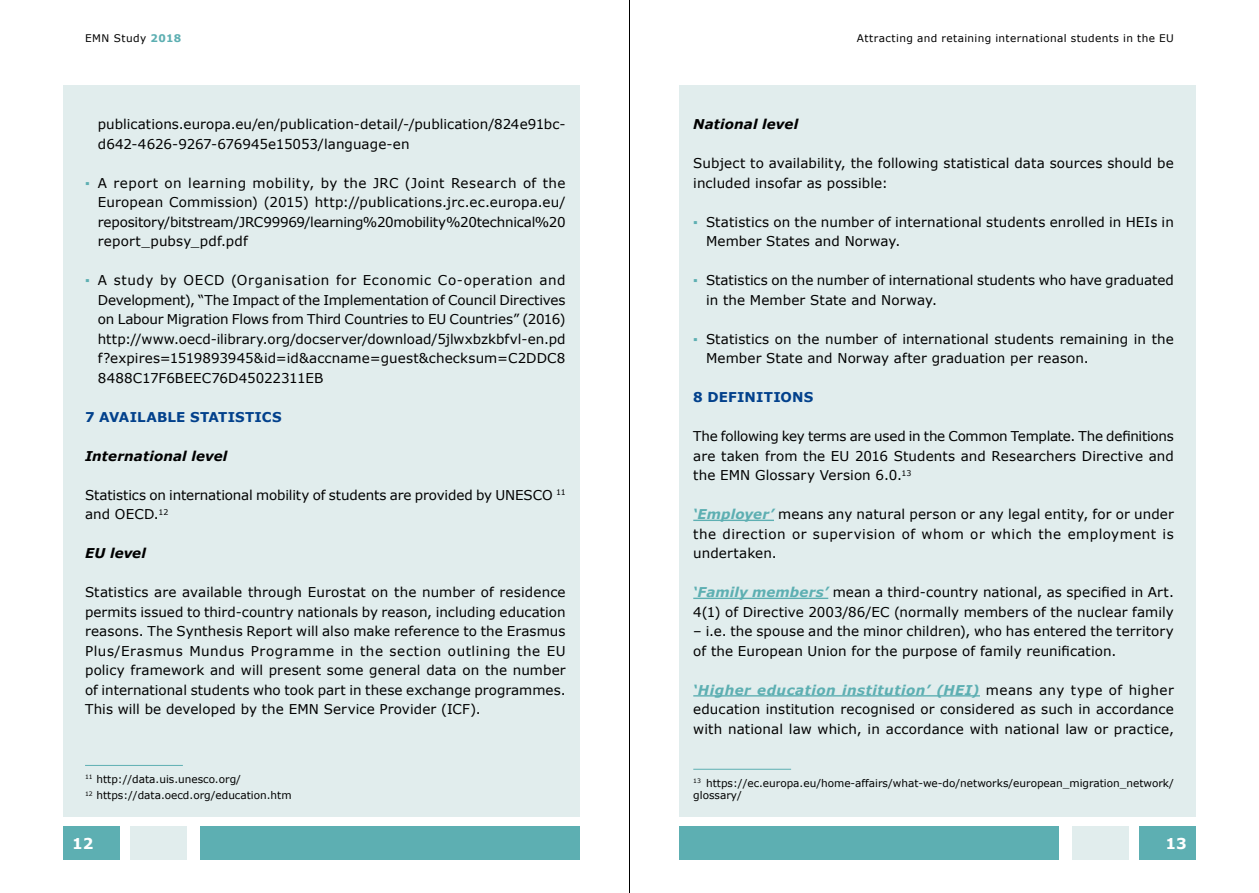
<style>
.page{position:relative;width:1259px;height:893px;background:#fff}
.page>*{position:absolute;margin:0;border:0;box-sizing:border-box;transform-origin:0 0}
.t1{font:700 15px "Verdana";color:#fff}
.t2{font:13.5px/19.5px "Verdana";letter-spacing:.005em;color:#000}
.t3{font:italic 700 13.5px "Verdana";letter-spacing:.005em;color:#000}
.t4{font:700 13.5px "Verdana";letter-spacing:.01em;color:#02418c}
.t5{font:10.5px/16.5px "Verdana";color:#000}
.t6{font:10.5px "Verdana";letter-spacing:.035em;color:#000}
.t7{font:10.5px "Verdana";letter-spacing:.045em;color:#000}
.s1{font-weight:700;color:#5dafb2}
.s2{color:#5dafb2}
.s3{font-weight:700;font-style:italic;color:#5dafb2}
</style>
<div class="page">
<div style="left:64px;top:85px;width:516px;height:731px;background:#e1eded"></div>
<div style="left:679px;top:85px;width:516px;height:731px;background:#e1eded"></div>
<hr style="left:629px;top:0;width:1px;height:893px;background:#000">
<div style="left:64px;top:826px;width:56px;height:34px;background:#5dafb2"></div>
<div style="left:130px;top:826px;width:57px;height:34px;background:#e1eded"></div>
<div style="left:200px;top:826px;width:380px;height:34px;background:#5dafb2"></div>
<div style="left:1139px;top:826px;width:56px;height:34px;background:#5dafb2"></div>
<div style="left:1072px;top:826px;width:56px;height:34px;background:#e1eded"></div>
<div style="left:679px;top:826px;width:380px;height:34px;background:#5dafb2"></div>
<hr style="left:693px;top:520px;width:81px;height:1px;background:#5dafb2">
<hr style="left:693px;top:598px;width:135px;height:1px;background:#5dafb2">
<hr style="left:693px;top:695px;width:287px;height:1px;background:#5dafb2">
<hr style="left:85px;top:765px;width:98px;height:1px;background:#5dafb2">
<hr style="left:693px;top:769px;width:98px;height:1px;background:#5dafb2">
<p class="t7" style="left:85px;top:31px;width:98px">EMN Study <span class="s1">2018</span></p>
<p class="t6" style="left:857px;top:31px;width:318px">Attracting and retaining international students in the EU</p>
<p class="t2" style="left:98px;top:114px;width:469px">publications.europa.eu/en/publication-detail/-/publication/824e91bc&shy;d642-4626-9267-676945e15053/language-en</p>
<p class="t2" style="left:98px;top:173px;width:469px;text-align:justify;text-indent:-13px"><span class="s2">▪</span> A report on learning mobility, by the JRC (Joint Research of the European Commission) (2015) http://publications.jrc.ec.europa.eu/ repository/bitstream/JRC99969/learning%20mobility%20technical%20 report_pubsy_pdf.pdf</p>
<p class="t2" style="left:98px;top:270px;width:469px;text-align:justify;text-indent:-13px"><span class="s2">▪</span> A study by OECD (Organisation for Economic Co-operation and Development), “The Impact of the Implementation of Council Directives on Labour Migration Flows from Third Countries to EU Countries” (2016) http://www.oecd-ilibrary.org/docserver/download/5jlwxbzkbfvl-en.pd f?expires=1519893945&amp;id=id&amp;accname=guest&amp;checksum=C2DDC8<br>8488C17F6BEEC76D45022311EB</p>
<p class="t4" style="left:85px;top:408px;width:198px">7 AVAILABLE STATISTICS</p>
<p class="t3" style="left:85px;top:447px;width:144px">International level</p>
<p class="t2" style="left:85px;top:485px;width:482px">Statistics on international mobility of students are provided by UNESCO <sup>11 </sup>and OECD.<sup>12</sup></p>
<p class="t3" style="left:85px;top:545px;width:63px">EU level</p>
<p class="t2" style="left:85px;top:582px;width:482px;text-align:justify">Statistics are available through Eurostat on the number of residence permits issued to third-country nationals by reason, including education reasons. The Synthesis Report will also make reference to the Erasmus Plus/Erasmus Mundus Programme in the section outlining the EU policy framework and will present some general data on the number of international students who took part in these exchange programmes.<br>This will be developed by the EMN Service Provider (ICF).</p>
<p class="t3" style="left:693px;top:116px;width:107px">National level</p>
<p class="t2" style="left:693px;top:153px;width:482px">Subject to availability, the following statistical data sources should be included insofar as possible:</p>
<p class="t2" style="left:706px;top:212px;width:469px;text-indent:-13px"><span class="s2">▪</span> Statistics on the number of international students enrolled in HEIs in<br>Member States and Norway.</p>
<p class="t2" style="left:706px;top:270px;width:469px;text-indent:-13px"><span class="s2">▪</span> Statistics on the number of international students who have graduated in the Member State and Norway.</p>
<p class="t2" style="left:706px;top:329px;width:469px;text-indent:-13px"><span class="s2">▪</span> Statistics on the number of international students remaining in the<br>Member State and Norway after graduation per reason.</p>
<p class="t4" style="left:693px;top:389px;width:122px">8 DEFINITIONS</p>
<p class="t2" style="left:693px;top:426px;width:482px;text-align:justify">The following key terms are used in the Common Template. The definitions are taken from the EU 2016 Students and Researchers Directive and the EMN Glossary Version 6.0.<sup>13</sup></p>
<p class="t2" style="left:693px;top:504px;width:482px;text-align:justify"><span class="s3">‘Employer’</span> means any natural person or any legal entity, for or under the direction or supervision of whom or which the employment is undertaken.</p>
<p class="t2" style="left:693px;top:582px;width:482px"><span class="s3">‘Family members’</span> mean a third-country national, as specified in Art.<br>4(1) of Directive 2003/86/EC (normally members of the nuclear family</p>
<p class="t2" style="left:693px;top:621px;width:482px">– i.e. the spouse and the minor children), who has entered the territory of the European Union for the purpose of family reunification.</p>
<p class="t2" style="left:693px;top:680px;width:482px;text-align:justify"><span class="s3">‘Higher education institution’ (HEI)</span> means any type of higher education institution recognised or considered as such in accordance with national law which, in accordance with national law or practice,</p>
<p class="t5" style="left:85px;top:770px;width:208px"><sup>11</sup> http://data.uis.unesco.org/<br><sup>12</sup> https://data.oecd.org/education.htm</p>
<p class="t5" style="left:693px;top:776px;width:482px;line-height:12.6px"><sup>13</sup> https://ec.europa.eu/home-affairs/what-we-do/networks/european_migration_network/ glossary/</p>
<p class="t1" style="left:72px;top:834px;width:23px">12</p>
<p class="t1" style="left:1165px;top:834px;width:23px">13</p>
</div>
